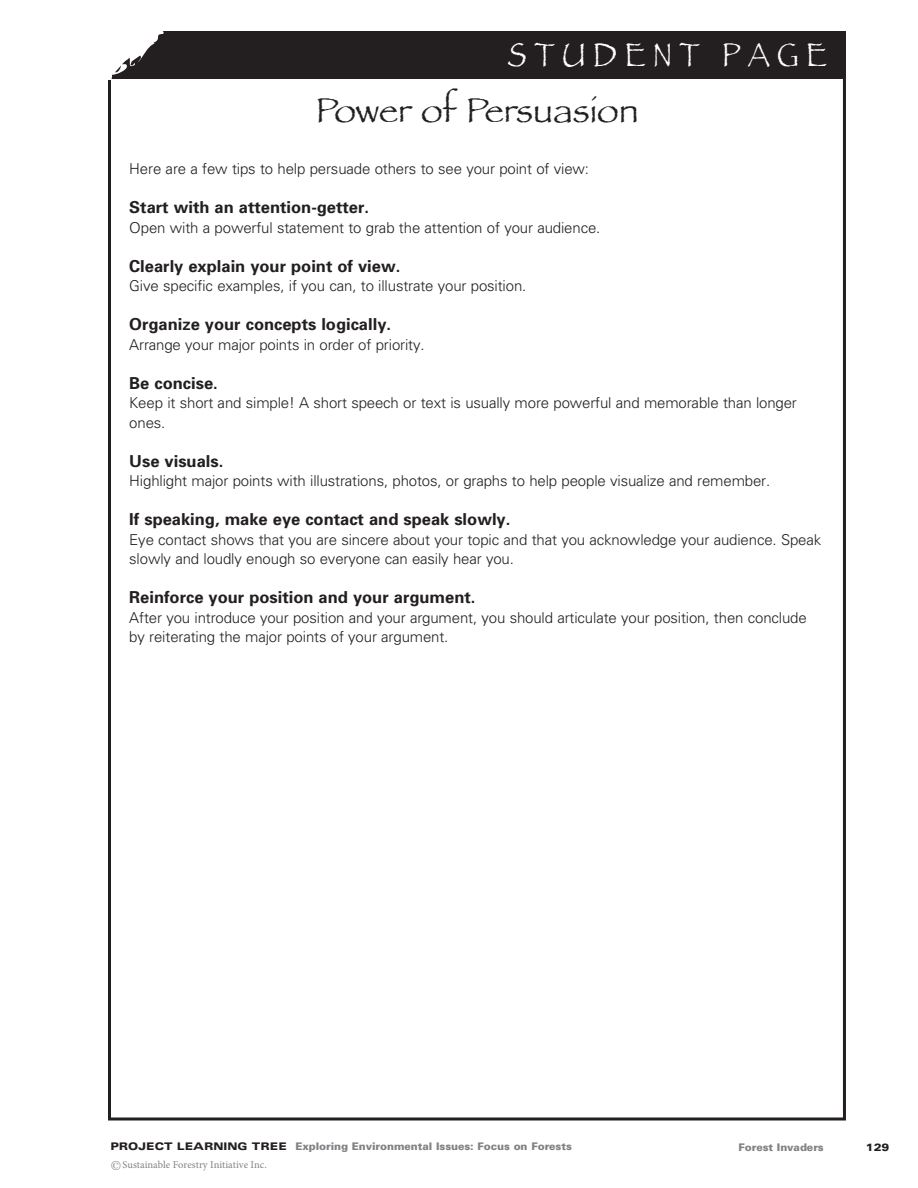
<style>
.page{position:relative;width:918px;height:1188px;background:#fff}
.page>*{position:absolute;margin:0;border:0;box-sizing:border-box;transform-origin:0 0}
.t1{font:36px "Papyrus";color:#231f20}
.t2{font:34.5px "Papyrus";letter-spacing:.25em;color:#fff;scale:.85 1}
.t3{font:700 16.5px "Univers";color:#231f20}
.t4{font:300 15px/19.5px "Univers";letter-spacing:-.01em;color:#231f20}
.t5{font:900 10.5px "Univers";letter-spacing:-.005em;color:#808285}
.t6{font:10.5px "Minion Pro";color:#808285}
.t7{font:900 expanded 10.5px "Univers";color:#231f20}
.s1{font-stretch:expanded;color:#231f20}
.s2{font-family:"Garamond IT Cby BT";font-weight:300;font-size:13.5px}
</style>
<div class="page">
<div style="left:6px;top:31px;width:840px;height:46px;background:#231f20"></div>
<svg style="left:6px;top:31px;width:188px;height:143px"></svg>
<h2 class="t2" style="left:508px;top:34px;width:377px">STUDENT PAGE</h2>
<h1 class="t1" style="left:315px;top:89px;width:325px">Power of Persuasion</h1>
<p class="t4" style="left:129px;top:159px;width:461px">Here are a few tips to help persuade others to see your point of view:</p>
<p class="t3" style="left:129px;top:197px;width:241px">Start with an attention-getter.</p>
<p class="t4" style="left:129px;top:217px;width:473px">Open with a powerful statement to grab the attention of your audience.</p>
<p class="t3" style="left:129px;top:255px;width:272px">Clearly explain your point of view.</p>
<p class="t4" style="left:129px;top:276px;width:399px">Give specific examples, if you can, to illustrate your position.</p>
<p class="t3" style="left:129px;top:314px;width:263px">Organize your concepts logically.</p>
<p class="t4" style="left:129px;top:334px;width:297px">Arrange your major points in order of priority.</p>
<p class="t3" style="left:129px;top:372px;width:90px">Be concise.</p>
<p class="t4" style="left:129px;top:393px;width:669px">Keep it short and simple! A short speech or text is usually more powerful and memorable than longer ones.</p>
<p class="t3" style="left:129px;top:450px;width:96px">Use visuals.</p>
<p class="t4" style="left:129px;top:471px;width:642px">Highlight major points with illustrations, photos, or graphs to help people visualize and remember.</p>
<p class="t3" style="left:129px;top:509px;width:383px">If speaking, make eye contact and speak slowly.</p>
<p class="t4" style="left:129px;top:529px;width:693px">Eye contact shows that you are sincere about your topic and that you acknowledge your audience. Speak slowly and loudly enough so everyone can easily hear you.</p>
<p class="t3" style="left:129px;top:587px;width:348px">Reinforce your position and your argument.</p>
<p class="t4" style="left:129px;top:607px;width:679px">After you introduce your position and your argument, you should articulate your position, then conclude by reiterating the major points of your argument.</p>
<p class="t5" style="left:110px;top:1140px;width:463px"><span class="s1">PROJECT LEARNING TREE</span> Exploring Environmental Issues: Focus on Forests</p>
<p class="t5" style="left:738px;top:1140px;width:87px">Forest Invaders</p>
<p class="t7" style="left:866px;top:1141px;width:25px">129</p>
<p class="t6" style="left:110px;top:1158px;width:158px"><span class="s2">©</span>Sustainable Forestry Initiative Inc.</p>
</div>
